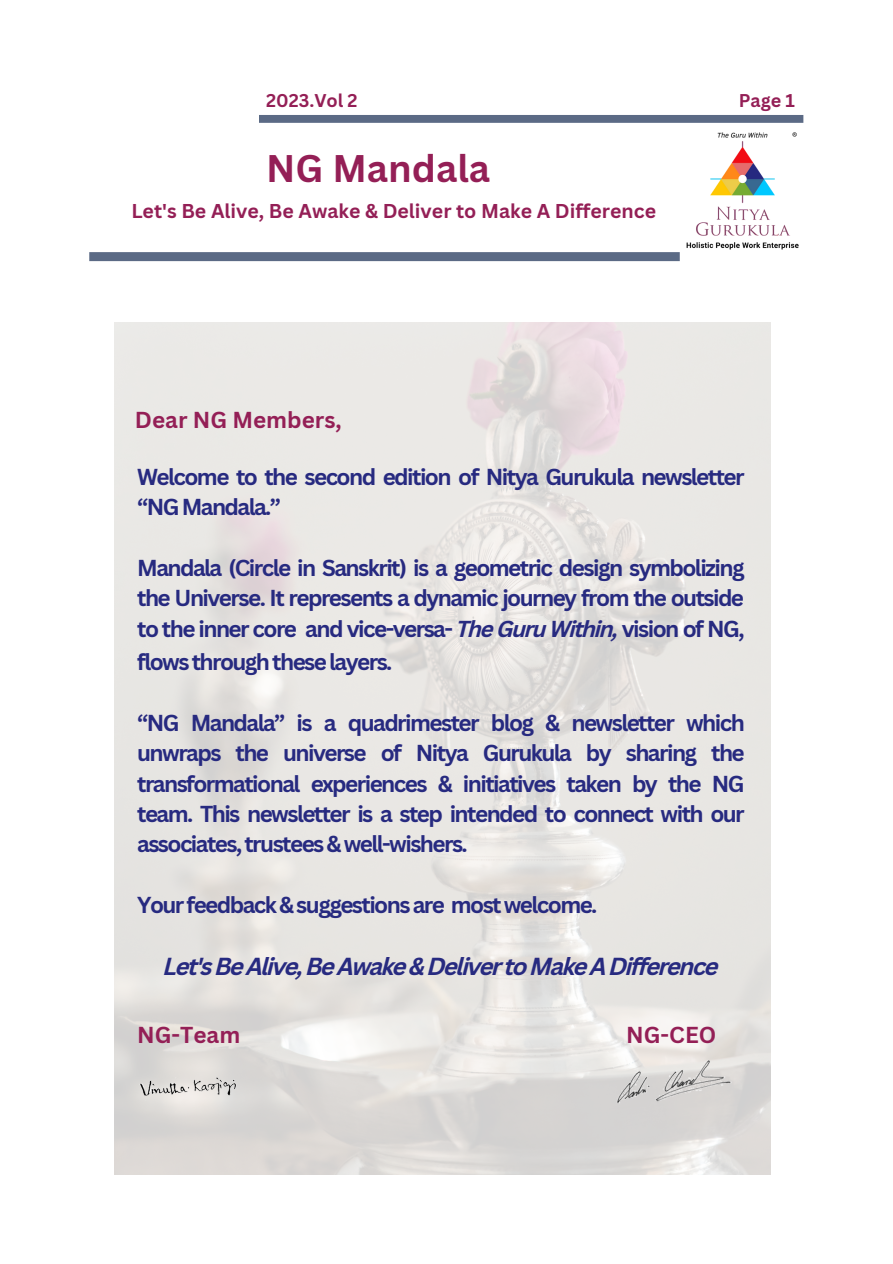
<style>
.page{position:relative;width:893px;height:1264px;background:#fff}
.page>*{position:absolute;margin:0;border:0;box-sizing:border-box;transform-origin:0 0}
.t1{font:700 37.5px "Canva Sans";color:#941f56}
.t2{font:italic 700 24px "Canva Sans";letter-spacing:-.07em;color:#272a80}
.t3{font:700 22.5px/30.3px "Canva Sans";letter-spacing:-.07em;color:#272a80;text-align:justify}
.t4{font:700 22.5px "Canva Sans";color:#941f56}
.t5{font:700 19.5px "Canva Sans";color:#941f56}
.t6{font:700 18px "Canva Sans";color:#941f56}
.s1{font-style:italic}
</style>
<div class="page">
<div style="left:89px;top:252px;width:590px;height:9px;background:#5b6a85"></div>
<img style="left:686px;top:132px;width:113px;height:118px">
<div style="left:259px;top:115px;width:544px;height:8px;background:#5b6a85"></div>
<img style="left:114px;top:323px;width:656px;height:851px">
<img style="left:611px;top:1056px;width:124px;height:50px">
<img style="left:127px;top:1068px;width:129px;height:38px">
<p class="t6" style="left:266px;top:87px;width:93px">2023.Vol 2</p>
<p class="t6" style="left:738px;top:87px;width:58px">Page 1</p>
<p class="t1" style="left:266px;top:142px;width:225px">NG Mandala</p>
<p class="t5" style="left:131px;top:197px;width:526px">Let's Be Alive, Be Awake &amp; Deliver to Make A Difference</p>
<p class="t4" style="left:135px;top:404px;width:208px">Dear NG Members,</p>
<p class="t3" style="left:137px;top:461px;width:609px">Welcome to the second edition of Nitya Gurukula newsletter “NG Mandala.”</p>
<p class="t3" style="left:137px;top:552px;width:609px">Mandala (Circle in Sanskrit) is a geometric design symbolizing the Universe. It represents a dynamic journey from the outside to the inner core and vice-versa- <span class="s1">The Guru Within,</span> vision of NG,</p>
<p class="t3" style="left:137px;top:646px;width:257px">flows through these layers.</p>
<p class="t3" style="left:137px;top:707px;width:609px">“NG Mandala” is a quadrimester blog &amp; newsletter which unwraps the universe of Nitya Gurukula by sharing the transformational experiences &amp; initiatives taken by the NG team. This newsletter is a step intended to connect with our associates, trustees &amp; well-wishers.</p>
<p class="t3" style="left:137px;top:889px;width:462px">Your feedback &amp; suggestions are most welcome.</p>
<p class="t2" style="left:164px;top:956px;width:556px">Let's Be Alive, Be Awake &amp; Deliver to Make A Difference</p>
<p class="t4" style="left:137px;top:1018px;width:105px">NG-Team</p>
<p class="t4" style="left:626px;top:1018px;width:91px">NG-CEO</p>
</div>
